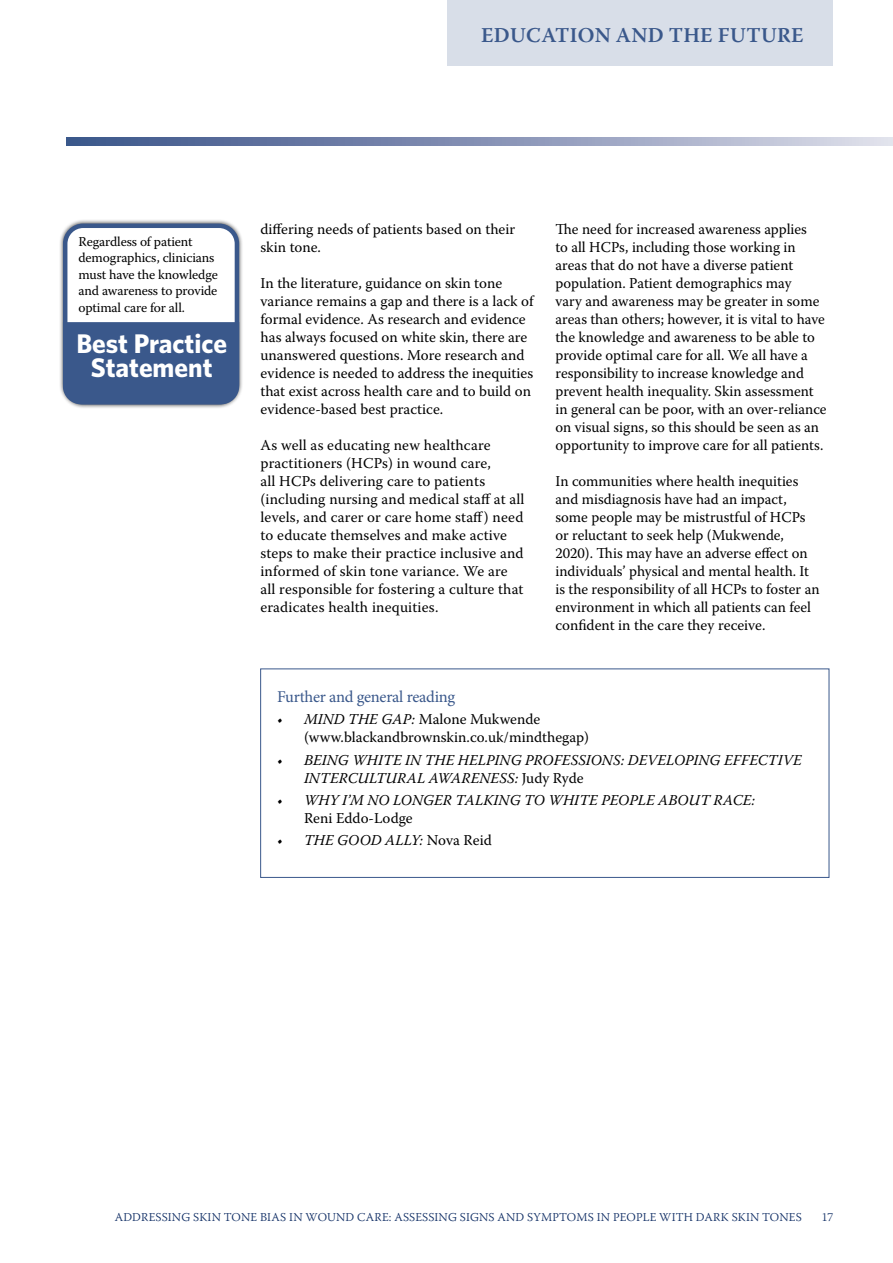
<style>
.page{position:relative;width:893px;height:1263px;background:#fff}
.page>*{position:absolute;margin:0;border:0;box-sizing:border-box;transform-origin:0 0}
.t1{font:700 27px/24px "Whitney";color:#fff;text-align:center}
.t2{font:600 21px "Warnock Pro";letter-spacing:.015em;color:#3a588b}
.t3{font:16.5px "Minion Pro";letter-spacing:-.015em;color:#3a588b}
.t4{font:15px/18px "Warnock Pro";color:#000}
.t5{font:italic 15px/18px "Warnock Pro";letter-spacing:.01em;color:#000}
.t6{font:13.5px/16.5px "Warnock Pro";letter-spacing:-.01em;color:#000}
.t7{font:300 12px "Warnock Pro";letter-spacing:.01em;color:#102e65}
.s1{font-style:italic}
.s2{font-style:normal}
</style>
<div class="page">
<div style="left:447px;top:0;width:386px;height:66px;background:#d8dee8"></div>
<svg style="left:66px;top:137px;width:827px;height:9px;background:#8894b6"></svg>
<div style="left:59px;top:219px;width:185px;height:190px;background:#000;opacity:.75"></div>
<div style="left:65px;top:226px;width:172px;height:176px;background:#fff;border-radius:18px"></div>
<div style="left:63px;top:224px;width:176px;height:180px;border:4px solid #3a588b;border-radius:18px"></div>
<div style="left:63px;top:322px;width:176px;height:82px;background:#3a588b"></div>
<div style="left:260px;top:669px;width:569px;height:209px;border:1px solid #3a588b"></div>
<h2 class="t2" style="left:481px;top:23px;width:324px">EDUCATION AND THE FUTURE</h2>
<p class="t6" style="left:78px;top:233px;width:141px">Regardless of patient demographics, clinicians must have the knowledge and awareness to provide optimal care for all.</p>
<h1 class="t1" style="left:76px;top:331px;width:152px">Best Practice<br>Statement</h1>
<p class="t4" style="left:260px;top:220px;width:256px">differing needs of patients based on their skin tone.</p>
<p class="t4" style="left:260px;top:274px;width:275px">In the literature, guidance on skin tone variance remains a gap and there is a lack of formal evidence. As research and evidence has always focused on white skin, there are unanswered questions. More research and evidence is needed to address the inequities that exist across health care and to build on evidence-based best practice.</p>
<p class="t4" style="left:260px;top:436px;width:265px">As well as educating new healthcare practitioners (HCPs) in wound care,<br>all HCPs delivering care to patients (including nursing and medical staff at all levels, and carer or care home staff) need to educate themselves and make active steps to make their practice inclusive and informed of skin tone variance. We are all responsible for fostering a culture that eradicates health inequities.</p>
<p class="t4" style="left:555px;top:220px;width:273px">The need for increased awareness applies<br>to all HCPs, including those working in areas that do not have a diverse patient population. Patient demographics may<br>vary and awareness may be greater in some areas than others; however, it is vital to have the knowledge and awareness to be able to provide optimal care for all. We all have a responsibility to increase knowledge and prevent health inequality. Skin assessment in general can be poor, with an over-reliance on visual signs, so this should be seen as an opportunity to improve care for all patients.</p>
<p class="t4" style="left:555px;top:472px;width:266px">In communities where health inequities and misdiagnosis have had an impact, some people may be mistrustful of HCPs or reluctant to seek help (Mukwende, 2020). This may have an adverse effect on individuals’ physical and mental health. It is the responsibility of all HCPs to foster an environment in which all patients can feel confident in the care they receive.</p>
<p class="t3" style="left:277px;top:686px;width:180px">Further and general reading</p>
<p class="t4" style="left:304px;top:710px;width:287px;text-indent:-27px"><span class="s1">• MIND THE GAP:</span> Malone Mukwende (www.blackandbrownskin.co.uk/mindthegap)</p>
<p class="t5" style="left:304px;top:750px;width:499px;text-indent:-27px">• BEING WHITE IN THE HELPING PROFESSIONS: DEVELOPING EFFECTIVE<br>INTERCULTURAL AWARENESS: <span class="s2">Judy Ryde</span></p>
<p class="t5" style="left:277px;top:791px;width:480px">• WHY I’M NO LONGER TALKING TO WHITE PEOPLE ABOUT RACE:</p>
<p class="t4" style="left:304px;top:809px;width:110px">Reni Eddo-Lodge</p>
<p class="t5" style="left:277px;top:831px;width:216px">• THE GOOD ALLY: <span class="s2">Nova Reid</span></p>
<p class="t7" style="left:115px;top:1210px;width:688px">ADDRESSING SKIN TONE BIAS IN WOUND CARE: ASSESSING SIGNS AND SYMPTOMS IN PEOPLE WITH DARK SKIN TONES</p>
<p class="t7" style="left:822px;top:1210px;width:13px">17</p>
</div>
